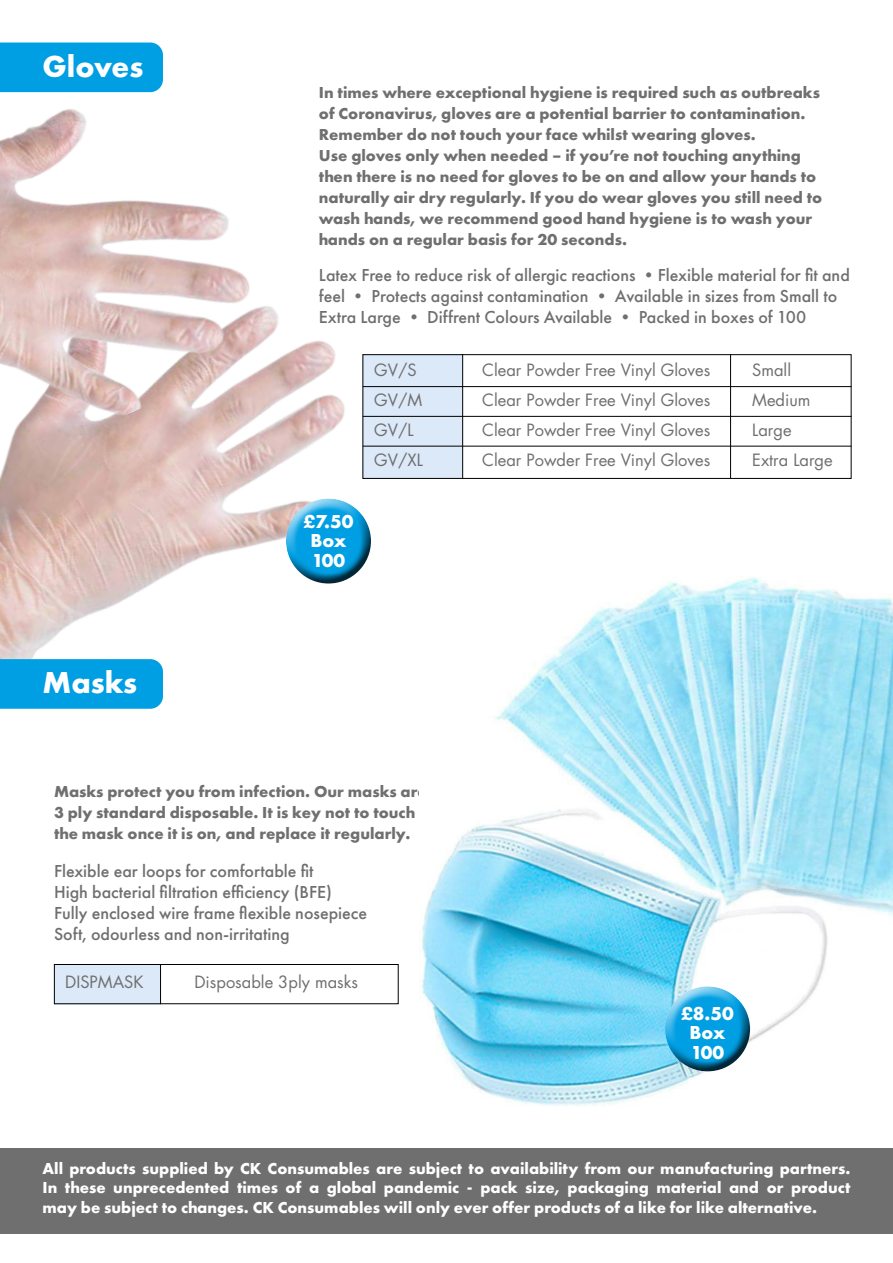
<style>
.page{position:relative;width:893px;height:1263px;background:#fff}
.page>*{position:absolute;margin:0;border:0;box-sizing:border-box;transform-origin:0 0}
.t1{font:700 31.5px "Futura PT";color:#fff}
.t2{font:700 19.5px/19.5px "Futura PT";color:#fff;text-align:center}
.t3{font:500 18px/21px "Futura PT";color:#706f6f}
.t4{font:700 16.5px/21px "Futura PT";color:#706f6f}
.t5{font:700 16.5px/19.8px "Futura PT";color:#fff;text-align:justify}
.t6{font:16.5px "Futura";color:#706f6f}
</style>
<div class="page">
<div style="left:0;top:1148px;width:893px;height:85px;background:#706f6f"></div>
<div style="left:54px;top:964px;width:107px;height:40px;background:#dce9f9"></div>
<div style="left:54px;top:964px;width:345px;height:40px;border:1px solid #000"></div>
<hr style="left:160px;top:964px;width:1px;height:40px;background:#000">
<img style="left:0;top:340px;width:345px;height:319px">
<div style="left:0;top:659px;width:163px;height:50px;background:#009fe3"></div>
<div style="left:363px;top:354px;width:100px;height:125px;background:#dce9f9"></div>
<div style="left:362px;top:354px;width:489px;height:125px;border:1px solid #000"></div>
<hr style="left:462px;top:354px;width:1px;height:125px;background:#000">
<hr style="left:730px;top:354px;width:1px;height:125px;background:#000">
<hr style="left:363px;top:386px;width:488px;height:1px;background:#000">
<hr style="left:363px;top:416px;width:488px;height:1px;background:#000">
<hr style="left:363px;top:446px;width:488px;height:1px;background:#000">
<img style="left:0;top:42px;width:285px;height:430px">
<div style="left:275px;top:487px;width:98px;height:80px;background:#fff;opacity:.75"></div>
<div style="left:283px;top:511px;width:99px;height:74px;background:#000;opacity:.75"></div>
<img style="left:422px;top:577px;width:470px;height:529px">
<div style="left:654px;top:975px;width:98px;height:80px;background:#fff;opacity:.75"></div>
<div style="left:662px;top:999px;width:99px;height:74px;background:#000;opacity:.75"></div>
<h1 class="t1" style="left:43px;top:46px;width:102px">Gloves</h1>
<h1 class="t1" style="left:43px;top:662px;width:96px">Masks</h1>
<p class="t4" style="left:319px;top:81px;width:505px">In times where exceptional hygiene is required such as outbreaks of Coronavirus, gloves are a potential barrier to contamination.<br>Remember do not touch your face whilst wearing gloves.<br>Use gloves only when needed – if you’re not touching anything then there is no need for gloves to be on and allow your hands to naturally air dry regularly. If you do wear gloves you still need to wash hands, we recommend good hand hygiene is to wash your hands on a regular basis for 20 seconds.</p>
<p class="t3" style="left:319px;top:264px;width:532px">Latex Free to reduce risk of allergic reactions •Flexible material for fit and feel • Protects against contamination • Available in sizes from Small to<br>Extra Large • Diffrent Colours Available • Packed in boxes of 100</p>
<p class="t2" style="left:303px;top:511px;width:52px">£7.50<br>Box<br>100</p>
<p class="t6" style="left:374px;top:358px;width:44px">GV/S</p>
<p class="t6" style="left:482px;top:358px;width:230px">Clear Powder Free Vinyl Gloves</p>
<p class="t6" style="left:752px;top:358px;width:40px">Small</p>
<p class="t6" style="left:374px;top:388px;width:50px">GV/M</p>
<p class="t6" style="left:482px;top:388px;width:230px">Clear Powder Free Vinyl Gloves</p>
<p class="t6" style="left:752px;top:388px;width:60px">Medium</p>
<p class="t6" style="left:374px;top:418px;width:41px">GV/L</p>
<p class="t6" style="left:482px;top:418px;width:230px">Clear Powder Free Vinyl Gloves</p>
<p class="t6" style="left:752px;top:418px;width:41px">Large</p>
<p class="t6" style="left:374px;top:448px;width:50px">GV/XL</p>
<p class="t6" style="left:482px;top:448px;width:230px">Clear Powder Free Vinyl Gloves</p>
<p class="t6" style="left:752px;top:448px;width:82px">Extra Large</p>
<p class="t4" style="left:54px;top:781px;width:374px">Masks protect you from infection. Our masks are<br>3 ply standard disposable. It is key not to touch the mask once it is on, and replace it regularly.</p>
<p class="t3" style="left:54px;top:860px;width:315px">Flexible ear loops for comfortable fit<br>High bacterial filtration efficiency (BFE)<br>Fully enclosed wire frame flexible nosepiece Soft, odourless and non-irritating</p>
<p class="t6" style="left:65px;top:971px;width:80px">DISPMASK</p>
<p class="t6" style="left:194px;top:971px;width:165px">Disposable 3ply masks</p>
<p class="t2" style="left:681px;top:1003px;width:54px">£8.50<br>Box<br>100</p>
<p class="t5" style="left:43px;top:1158px;width:809px">All products supplied by CK Consumables are subject to availability from our manufacturing partners.<br>In these unprecedented times of a global pandemic - pack size, packaging material and or product may be subject to changes. CK Consumables will only ever offer products of a like for like alternative.</p>
</div>
